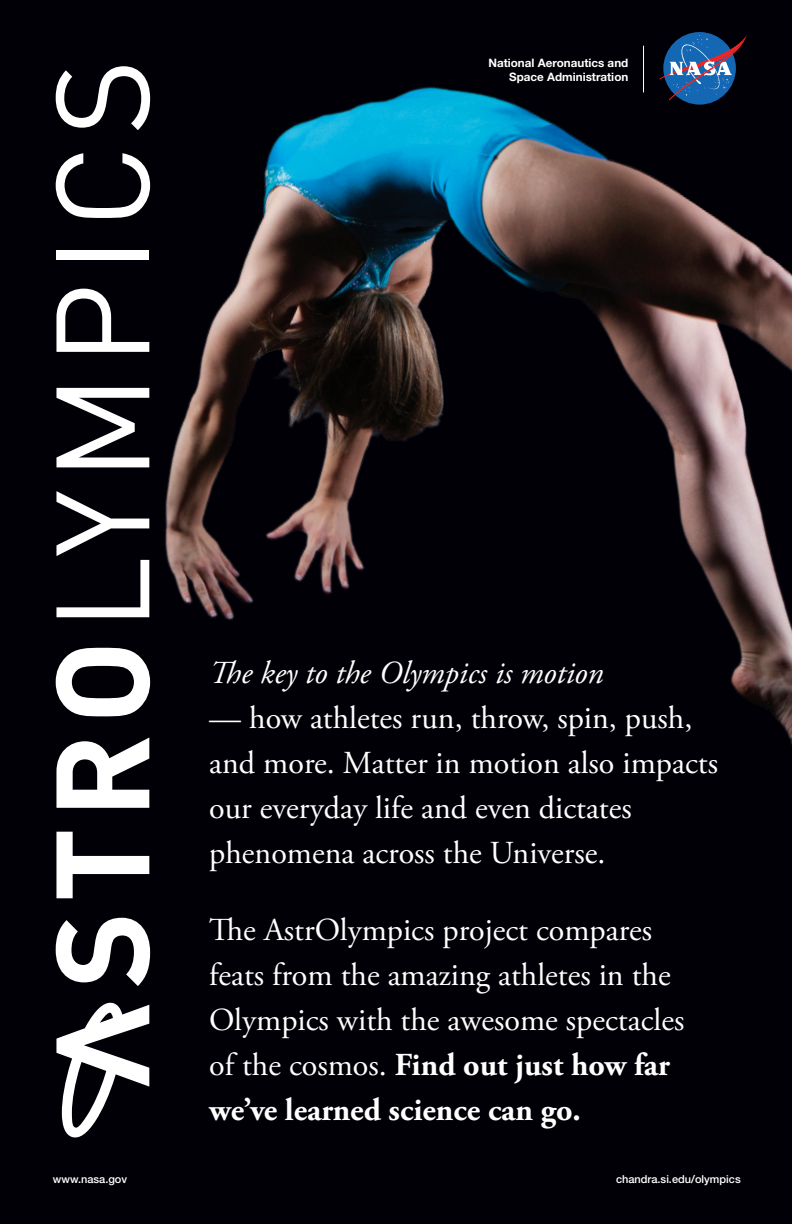
<style>
.page{position:relative;width:792px;height:1224px;background:#000006}
.page>*{position:absolute;margin:0;border:0;box-sizing:border-box;transform-origin:0 0}
.t1{font:130.4px "DIN";letter-spacing:.07em;color:#fff}
.t2{font:32px/45px "Adobe Garamond Pro";color:#fff}
.t3{font:italic 32px "Adobe Garamond Pro";color:#fff}
.t4{font:700 11.6px/13.6px "Helvetica Neue";color:#fff;text-align:right}
.t5{font:500 11px "Helvetica Neue";color:#fff}
.s1{font-weight:700}
</style>
<div class="page">
<img style="left:165px;top:32px;width:627px;height:713px">
<svg style="left:56px;top:1002px;width:93px;height:136px"></svg>
<h1 class="t1" style="left:28px;top:989px;width:931px;rotate:-90deg"><span class="s1">STRO</span>LYMPICS</h1>
<p class="t4" style="left:488px;top:56px;width:141px">National Aeronautics and<br>Space Administration</p>
<p class="t3" style="left:209px;top:654px;width:396px">The key to the Olympics is motion</p>
<p class="t2" style="left:209px;top:697px;width:510px">— how athletes run, throw, spin, push, and more. Matter in motion also impacts our everyday life and even dictates phenomena across the Universe.</p>
<p class="t2" style="left:209px;top:908px;width:477px">The AstrOlympics project compares feats from the amazing athletes in the Olympics with the awesome spectacles of the cosmos. <span class="s1">Find out just how far we’ve learned science can go.</span></p>
<p class="t5" style="left:53px;top:1172px;width:76px">www.nasa.gov</p>
<p class="t5" style="left:616px;top:1172px;width:126px">chandra.si.edu/olympics</p>
</div>
